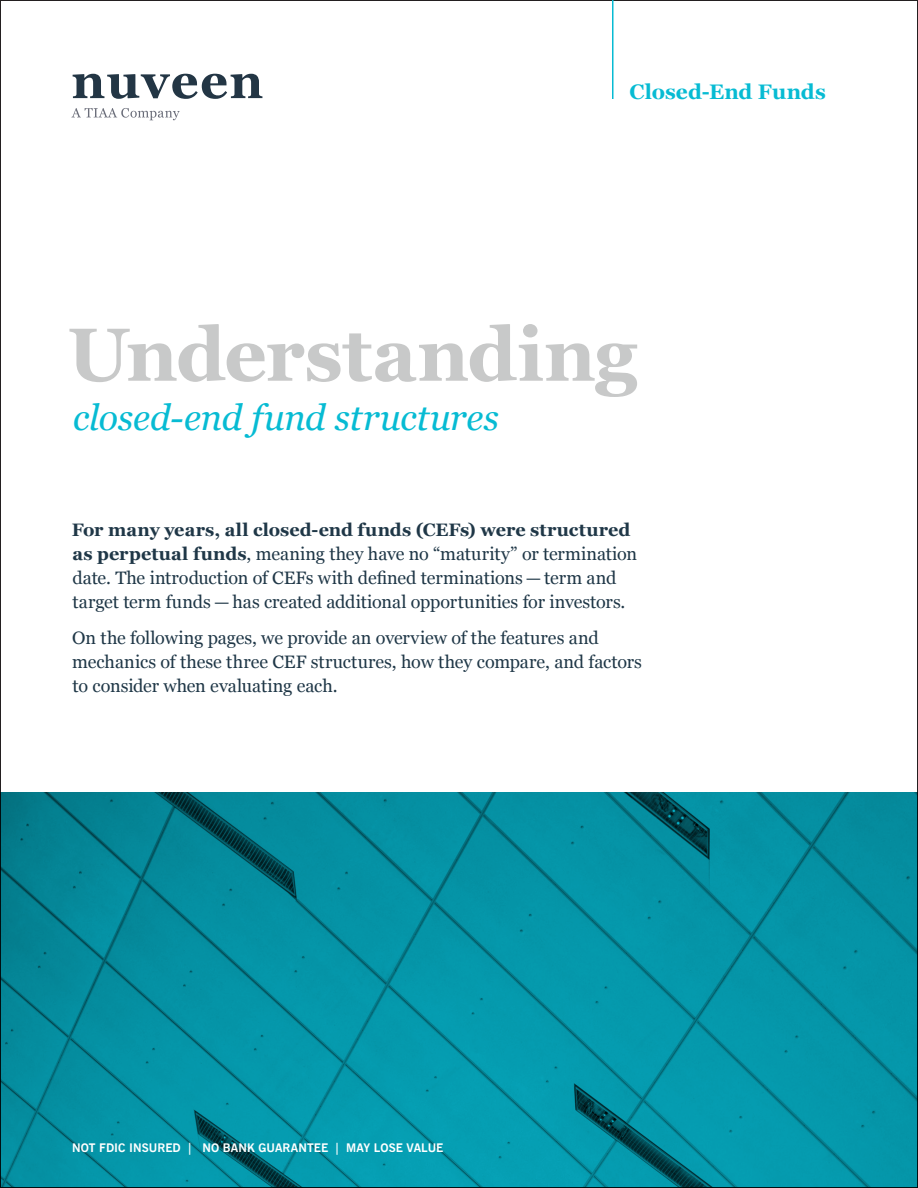
<style>
.page{position:relative;width:918px;height:1188px;background:#fff}
.page>*{position:absolute;margin:0;border:0;box-sizing:border-box;transform-origin:0 0}
.t1{font:700 75px "Georgia";letter-spacing:-.01em;color:#c8c9c9}
.t2{font:italic 36px "Georgia";letter-spacing:-.005em;color:#07bbd3}
.t3{font:700 21px "Georgia";color:#07bbd3}
.t4{font:18px/24px "Georgia";letter-spacing:-.005em;color:#1f3747}
.t5{font:700 12px "News Gothic BT";color:#fff}
.s1{font-weight:700}
</style>
<div class="page">
<img style="left:0;top:792px;width:918px;height:396px">
<svg style="left:73px;top:74px;width:189px;height:25px"></svg>
<svg style="left:71px;top:108px;width:109px;height:12px"></svg>
<hr style="left:612px;top:0;width:2px;height:99px;background:#07bbd3">
<p class="t3" style="left:630px;top:76px;width:198px">Closed-End Funds</p>
<p class="t1" style="left:67px;top:298px;width:571px">Understanding</p>
<p class="t2" style="left:73px;top:392px;width:427px">closed-end fund structures</p>
<p class="t4" style="left:72px;top:517px;width:567px"><span class="s1">For many years, all closed-end funds (CEFs) were structured as perpetual funds</span>, meaning they have no “maturity” or termination date. The introduction of CEFs with defined terminations — term and target term funds — has created additional opportunities for investors.</p>
<p class="t4" style="left:72px;top:625px;width:571px">On the following pages, we provide an overview of the features and mechanics of these three CEF structures, how they compare, and factors to consider when evaluating each.</p>
<p class="t5" style="left:72px;top:1140px;width:373px">NOT FDIC INSURED | NO BANK GUARANTEE | MAY LOSE VALUE</p>
</div>
